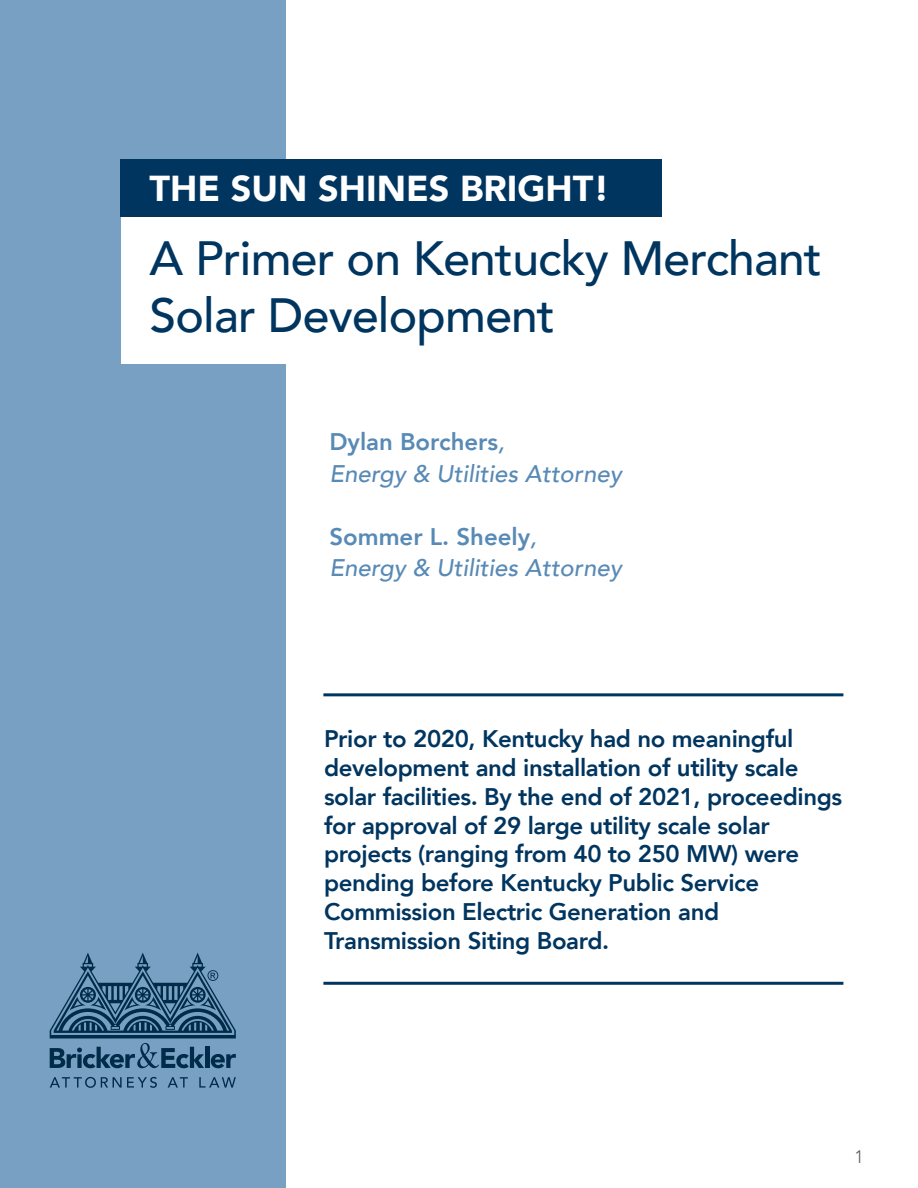
<style>
.page{position:relative;width:918px;height:1188px;background:#fff}
.page>*{position:absolute;margin:0;border:0;box-sizing:border-box;transform-origin:0 0}
.t1{font:500 48px/57.6px "Avenir LT Com";letter-spacing:-.015em;color:#00355f}
.t2{font:900 36px "Avenir LT Com";color:#fff}
.Intro_text{font:800 24px/28.8px "Avenir LT Com";letter-spacing:-.015em;color:#00355f}
.t3{font:italic 500 24px/31.5px "Avenir LT Com";color:#588ab6}
.t4{font:300 18px "Avenir LT Com";color:#57585a}
.s1{font-weight:800;font-style:normal}
</style>
<div class="page">
<div style="left:0;top:0;width:285px;height:1188px;background:#78a0c3"></div>
<hr style="left:323px;top:693px;width:520px;height:3px;background:#00355f">
<hr style="left:323px;top:982px;width:520px;height:3px;background:#00355f">
<div style="left:121px;top:159px;width:541px;height:58px;background:#00355f"></div>
<div style="left:121px;top:217px;width:558px;height:147px;background:#fff"></div>
<svg style="left:50px;top:1077px;width:107px;height:11px"></svg>
<svg style="left:168px;top:1077px;width:20px;height:11px"></svg>
<svg style="left:199px;top:1077px;width:37px;height:11px"></svg>
<svg style="left:50px;top:953px;width:186px;height:115px"></svg>
<p class="t2" style="left:150px;top:167px;width:461px">THE SUN SHINES BRIGHT!</p>
<p class="t1" style="left:150px;top:230px;width:674px">A Primer on Kentucky Merchant<br>Solar Development</p>
<p class="t3" style="left:329px;top:426px;width:294px"><span class="s1">Dylan Borchers</span>,<br>Energy &amp; Utilities Attorney</p>
<p class="t3" style="left:329px;top:521px;width:294px"><span class="s1">Sommer L. Sheely</span>,<br>Energy &amp; Utilities Attorney</p>
<p class="Intro_text" style="left:324px;top:725px;width:520px">Prior to 2020, Kentucky had no meaningful development and installation of utility scale solar facilities. By the end of 2021, proceedings for approval of 29 large utility scale solar projects (ranging from 40 to 250 MW) were pending before Kentucky Public Service Commission Electric Generation and Transmission Siting Board.</p>
<p class="t4" style="left:855px;top:1146px;width:11px">1</p>
</div>
